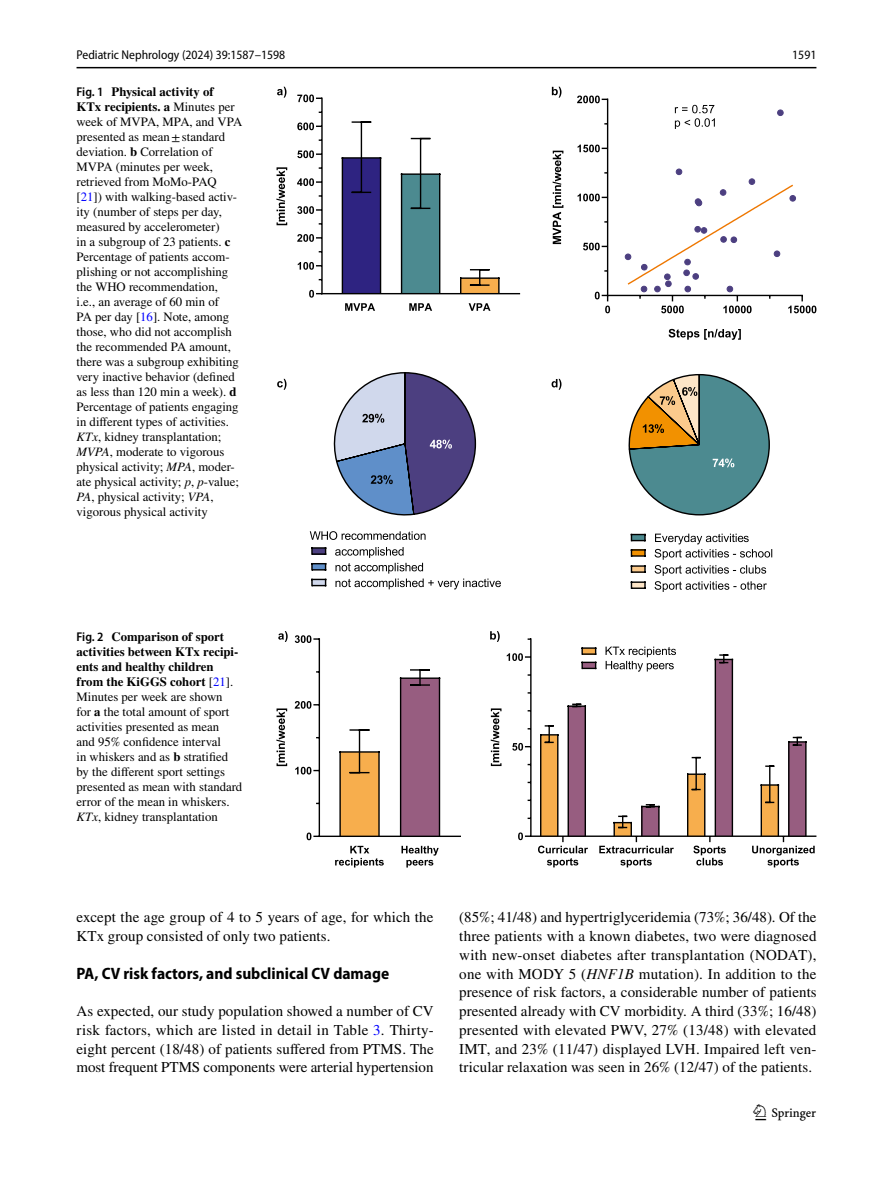
<style>
.page{position:relative;width:893px;height:1187px;background:#fff}
.page>*{position:absolute;margin:0;border:0;box-sizing:border-box;transform-origin:0 0}
.t1{font:22.5px "Springnew Regular 3";color:#000}
.t2{font:700 semi-condensed 16.5px "Myriad Pro";color:#000}
.t3{font:15px/18.8px "STIX";letter-spacing:.005em;color:#000;text-align:justify}
.t4{font:12.75px/15px "STIX";color:#000}
.t5{font:semi-condensed 12.75px "Myriad Pro";color:#000}
.s1{font-family:"Myriad Pro";font-weight:600;font-stretch:semi-condensed}
.s2{font-weight:700}
.s3{color:#00f}
.s4{font-style:italic}
</style>
<div class="page">
<hr style="left:77px;top:67px;width:739px;height:1px;background:#000">
<svg style="left:345px;top:303px;width:30px;height:8px"></svg>
<svg style="left:409px;top:303px;width:23px;height:8px"></svg>
<svg style="left:469px;top:303px;width:21px;height:8px"></svg>
<hr style="left:321px;top:293px;width:199px;height:1px;background:#000">
<svg style="left:297px;top:94px;width:204px;height:203px"></svg>
<svg style="left:276px;top:167px;width:11px;height:58px"></svg>
<hr style="left:607px;top:295px;width:196px;height:1px;background:#000">
<svg style="left:577px;top:95px;width:31px;height:8px"></svg>
<svg style="left:578px;top:144px;width:29px;height:8px"></svg>
<svg style="left:578px;top:194px;width:29px;height:7px"></svg>
<svg style="left:583px;top:243px;width:24px;height:7px"></svg>
<svg style="left:595px;top:292px;width:15px;height:21px"></svg>
<hr style="left:607px;top:99px;width:1px;height:197px;background:#000">
<svg style="left:676px;top:169px;width:6px;height:6px"></svg>
<svg style="left:749px;top:178px;width:6px;height:7px"></svg>
<svg style="left:777px;top:110px;width:6px;height:6px"></svg>
<svg style="left:625px;top:183px;width:191px;height:130px"></svg>
<svg style="left:669px;top:329px;width:72px;height:11px"></svg>
<svg style="left:553px;top:151px;width:10px;height:93px"></svg>
<svg style="left:675px;top:105px;width:40px;height:24px"></svg>
<svg style="left:311px;top:547px;width:16px;height:8px"></svg>
<svg style="left:311px;top:578px;width:16px;height:9px"></svg>
<svg style="left:333px;top:372px;width:144px;height:144px"></svg>
<svg style="left:335px;top:547px;width:166px;height:42px"></svg>
<svg style="left:311px;top:563px;width:16px;height:8px"></svg>
<svg style="left:310px;top:531px;width:116px;height:9px"></svg>
<svg style="left:277px;top:87px;width:9px;height:11px"></svg>
<svg style="left:552px;top:87px;width:9px;height:11px"></svg>
<svg style="left:277px;top:379px;width:9px;height:11px"></svg>
<svg style="left:630px;top:533px;width:16px;height:9px"></svg>
<svg style="left:655px;top:533px;width:117px;height:26px"></svg>
<svg style="left:630px;top:549px;width:16px;height:8px"></svg>
<svg style="left:630px;top:565px;width:16px;height:8px"></svg>
<svg style="left:655px;top:565px;width:112px;height:27px"></svg>
<svg style="left:630px;top:581px;width:16px;height:8px"></svg>
<svg style="left:628px;top:374px;width:142px;height:142px"></svg>
<svg style="left:552px;top:379px;width:9px;height:11px"></svg>
<svg style="left:752px;top:741px;width:63px;height:126px"></svg>
<svg style="left:693px;top:838px;width:33px;height:27px"></svg>
<svg style="left:599px;top:838px;width:75px;height:29px"></svg>
<svg style="left:538px;top:838px;width:50px;height:29px"></svg>
<hr style="left:530px;top:835px;width:286px;height:1px;background:#000">
<svg style="left:518px;top:832px;width:5px;height:8px"></svg>
<svg style="left:512px;top:742px;width:11px;height:8px"></svg>
<svg style="left:507px;top:653px;width:16px;height:8px"></svg>
<svg style="left:524px;top:638px;width:279px;height:200px"></svg>
<svg style="left:491px;top:708px;width:10px;height:58px"></svg>
<svg style="left:605px;top:646px;width:71px;height:25px"></svg>
<svg style="left:580px;top:646px;width:18px;height:24px"></svg>
<hr style="left:319px;top:835px;width:142px;height:2px;background:#000">
<svg style="left:295px;top:635px;width:147px;height:232px"></svg>
<svg style="left:276px;top:708px;width:11px;height:58px"></svg>
<svg style="left:278px;top:631px;width:10px;height:11px"></svg>
<svg style="left:490px;top:631px;width:10px;height:11px"></svg>
<p class="t5" style="left:77px;top:48px;width:210px">Pediatric Nephrology (2024) 39:1587–1598</p>
<p class="t5" style="left:792px;top:48px;width:26px">1591</p>
<p class="t4" style="left:77px;top:85px;width:167px"><span class="s1">Fig. 1</span> <span class="s2">Physical activity of<br>KTx recipients. a</span> Minutes per week of MVPA, MPA, and VPA presented as mean±standard deviation. <span class="s2">b</span> Correlation of<br>MVPA (minutes per week, retrieved from MoMo-PAQ [<span class="s3">21</span>]) with walking-based activ&shy;ity (number of steps per day, measured by accelerometer)<br>in a subgroup of 23 patients. <span class="s2">c<br></span>Percentage of patients accom&shy;plishing or not accomplishing the WHO recommendation,<br>i.e., an average of 60 min of<br>PA per day [<span class="s3">16</span>]. Note, among those, who did not accomplish the recommended PA amount, there was a subgroup exhibiting very inactive behavior (defined as less than 120 min a week). <span class="s2">d<br></span>Percentage of patients engaging in different types of activities.<br><span class="s4">KTx</span>, kidney transplantation;<br><span class="s4">MVPA</span>, moderate to vigorous physical activity; <span class="s4">MPA</span>, moder&shy;ate physical activity; <span class="s4">p</span>, <span class="s4">p</span>-value;<br><span class="s4">PA</span>, physical activity; <span class="s4">VPA</span>, vigorous physical activity</p>
<p class="t4" style="left:77px;top:629px;width:167px"><span class="s1">Fig. 2</span> <span class="s2">Comparison of sport activities between KTx recipi&shy;ents and healthy children from the KiGGS cohort</span> [<span class="s3">21</span>].<br>Minutes per week are shown<br>for <span class="s2">a</span> the total amount of sport activities presented as mean<br>and 95% confidence interval<br>in whiskers and as <span class="s2">b</span> stratified by the different sport settings presented as mean with standard error of the mean in whiskers.<br><span class="s4">KTx</span>, kidney transplantation</p>
<p class="t3" style="left:77px;top:908px;width:359px">except the age group of 4 to 5 years of age, for which the<br>KTx group consisted of only two patients.</p>
<p class="t2" style="left:77px;top:963px;width:314px">PA, CV risk factors, and subclinical CV damage</p>
<p class="t3" style="left:77px;top:1002px;width:359px">As expected, our study population showed a number of CV risk factors, which are listed in detail in Table <span class="s3">3</span>. Thirty&shy;eight percent (18/48) of patients suffered from PTMS. The most frequent PTMS components were arterial hypertension</p>
<p class="t3" style="left:459px;top:908px;width:359px">(85%; 41/48) and hypertriglyceridemia (73%; 36/48). Of the three patients with a known diabetes, two were diagnosed with new-onset diabetes after transplantation (NODAT), one with MODY 5 (<span class="s4">HNF1B</span> mutation). In addition to the presence of risk factors, a considerable number of patients presented already with CV morbidity. A third (33%; 16/48) presented with elevated PWV, 27% (13/48) with elevated IMT, and 23% (11/47) displayed LVH. Impaired left ven&shy;tricular relaxation was seen in 26% (12/47) of the patients.</p>
<h1 class="t1" style="left:755px;top:1104px;width:62px">1 3</h1>
</div>
